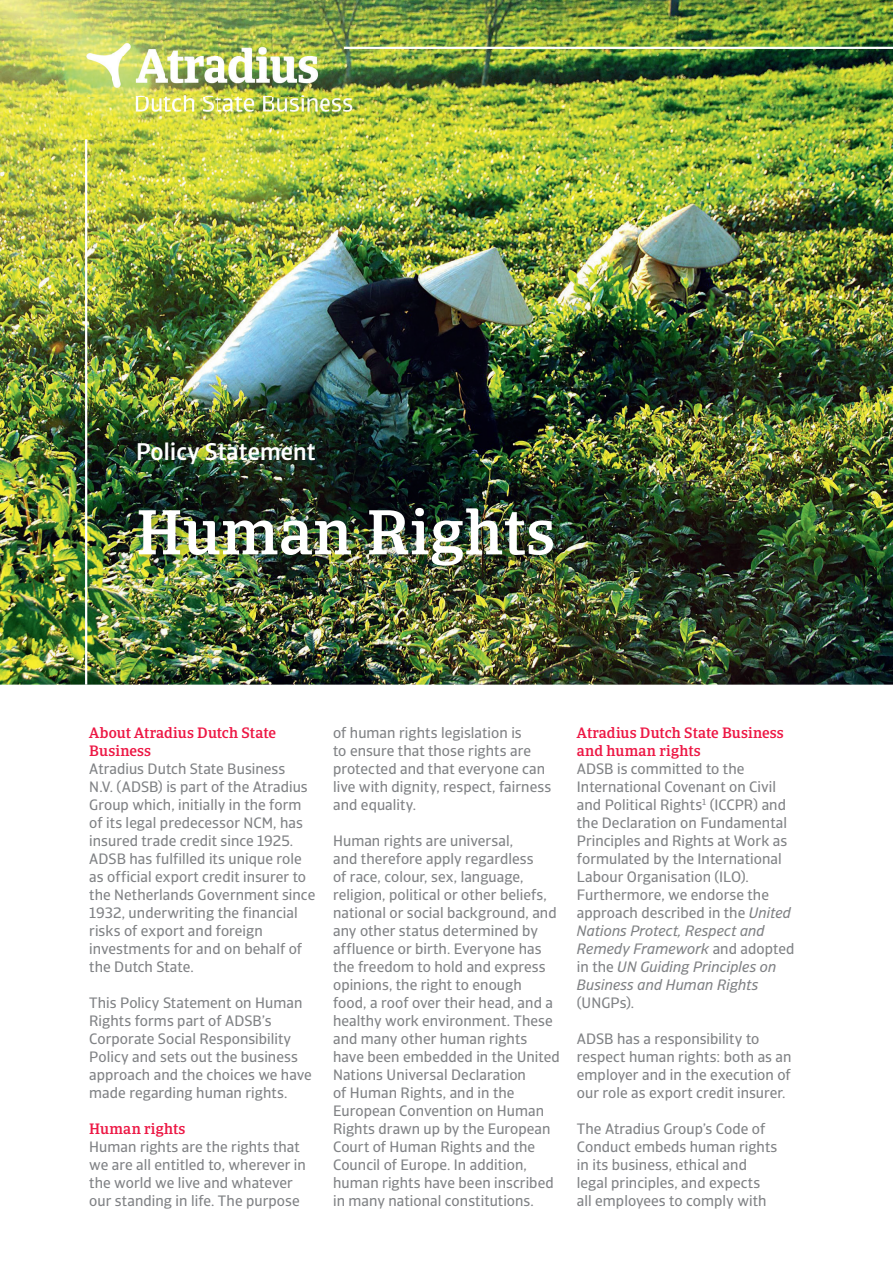
<style>
.page{position:relative;width:893px;height:1263px;background:#fff}
.page>*{position:absolute;margin:0;border:0;box-sizing:border-box;transform-origin:0 0}
.t1{font:500 63px "GCO";letter-spacing:.01em;color:#fff}
.t2{font:500 24px "GCO Sans";letter-spacing:.01em;color:#fff}
.t3{font:15px/18px "Catalana Sans";letter-spacing:.005em;color:#808285}
.t4{font:500 15px/18px "Catalana";letter-spacing:.01em;color:#ed1845}
.s1{font-style:italic}
</style>
<div class="page">
<img style="left:0;top:0;width:893px;height:685px">
<img style="left:59px;top:15px;width:320px;height:124px">
<img style="left:132px;top:437px;width:194px;height:38px">
<img style="left:134px;top:503px;width:430px;height:74px">
<hr style="left:344px;top:47px;width:549px;height:2px;background:#fff">
<hr style="left:85px;top:139px;width:2px;height:546px;background:#fff">
<h2 class="t2" style="left:136px;top:437px;width:181px">Policy Statement</h2>
<h1 class="t1" style="left:136px;top:494px;width:421px">Human Rights</h1>
<p class="t4" style="left:89px;top:724px;width:188px">About Atradius Dutch State<br>Business</p>
<p class="t3" style="left:89px;top:760px;width:227px">Atradius Dutch State Business<br>N.V. (ADSB) is part of the Atradius<br>Group which, initially in the form of its legal predecessor NCM, has insured trade credit since 1925.<br>ADSB has fulfilled its unique role as official export credit insurer to the Netherlands Government since<br>1932, underwriting the financial risks of export and foreign investments for and on behalf of the Dutch State.</p>
<p class="t3" style="left:89px;top:994px;width:224px">This Policy Statement on Human<br>Rights forms part of ADSB’s<br>Corporate Social Responsibility<br>Policy and sets out the business approach and the choices we have made regarding human rights.</p>
<p class="t4" style="left:89px;top:1120px;width:98px">Human rights</p>
<p class="t3" style="left:89px;top:1138px;width:218px">Human rights are the rights that we are all entitled to, wherever in the world we live and whatever our standing in life. The purpose</p>
<p class="t3" style="left:333px;top:724px;width:220px">of human rights legislation is<br>to ensure that those rights are protected and that everyone can live with dignity, respect, fairness and equality.</p>
<p class="t3" style="left:333px;top:832px;width:228px">Human rights are universal,<br>and therefore apply regardless<br>of race, colour, sex, language, religion, political or other beliefs, national or social background, and any other status determined by affluence or birth. Everyone has the freedom to hold and express opinions, the right to enough<br>food, a roof over their head, and a healthy work environment. These and many other human rights have been embedded in the United<br>Nations Universal Declaration<br>of Human Rights, and in the<br>European Convention on Human<br>Rights drawn up by the European<br>Court of Human Rights and the<br>Council of Europe. In addition, human rights have been inscribed in many national constitutions.</p>
<p class="t4" style="left:577px;top:724px;width:208px">Atradius Dutch State Business and human rights</p>
<p class="t3" style="left:577px;top:760px;width:219px">ADSB is committed to the<br>International Covenant on Civil and Political Rights<sup>1</sup> (ICCPR) and the Declaration on Fundamental<br>Principles and Rights at Work as formulated by the International<br>Labour Organisation (ILO).<br>Furthermore, we endorse the approach described in the <span class="s1">United<br>Nations Protect, Respect and<br>Remedy Framework</span> and adopted in the <span class="s1">UN Guiding Principles on<br>Business and Human Rights</span></p>
<p class="t3" style="left:577px;top:994px;width:59px">(UNGPs).</p>
<p class="t3" style="left:577px;top:1030px;width:216px">ADSB has a responsibility to respect human rights: both as an employer and in the execution of our role as export credit insurer.</p>
<p class="t3" style="left:577px;top:1120px;width:202px">The Atradius Group’s Code of<br>Conduct embeds human rights in its business, ethical and legal principles, and expects all employees to comply with</p>
</div>
